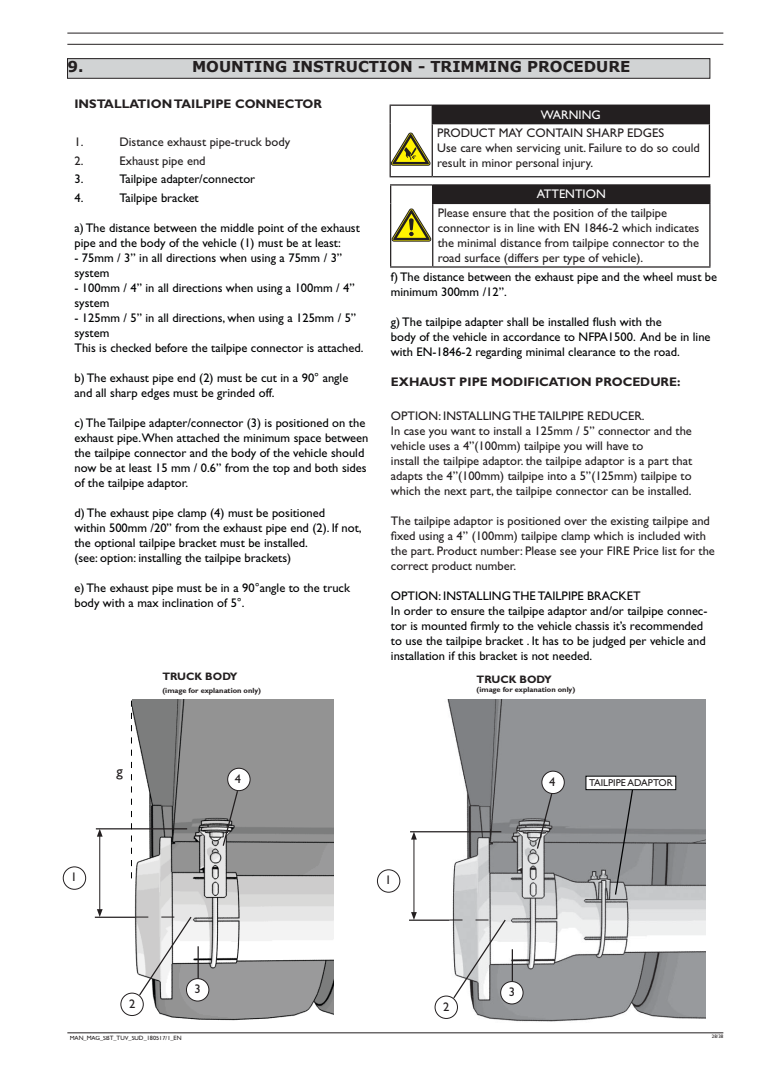
<style>
.page{position:relative;width:773px;height:1081px;background:#fff}
.page>*{position:absolute;margin:0;border:0;box-sizing:border-box;transform-origin:0 0}
.t1{font:700 15px "Verdana";color:#231f20}
.t2{font:15px "Gill Sans Std";color:#231f20}
.t3{font:12.5px/15px "Gill Sans Std";color:#010203}
.t4{font:12.5px/15px "Gill Sans Std";color:#231f20}
.t5{font:700 12.5px "Gill Sans Std";color:#231f20}
.t6{font:12.5px "Gill Sans Std";color:#fff}
.t7{font:700 10.88px "Gill Sans Std";color:#231f20}
.t8{font:10px "Gill Sans Std";color:#231f20}
.t9{font:700 7.5px "Gill Sans Std";color:#231f20}
.t10{font:6.25px "Gill Sans Std";color:#231f20}
.t11{font:5px "Gill Sans Std";color:#231f20}
</style>
<div class="page">
<img style="left:132px;top:699px;width:201px;height:322px">
<svg style="left:222px;top:789px;width:17px;height:58px"></svg>
<hr style="left:96px;top:828px;width:91px;height:1px;background:#231f20">
<hr style="left:197px;top:946px;width:2px;height:33px;background:#231f20">
<div style="left:186px;top:978px;width:23px;height:23px;background:#fff;border-radius:50%"></div>
<div style="left:186px;top:978px;width:23px;height:23px;border:1px solid #231f20;border-radius:50%"></div>
<div style="left:120px;top:993px;width:24px;height:23px;border:1px solid #231f20;border-radius:50%"></div>
<div style="left:63px;top:866px;width:23px;height:23px;border:1px solid #231f20;border-radius:50%"></div>
<div style="left:228px;top:768px;width:22px;height:22px;background:#fff;border-radius:50%"></div>
<div style="left:227px;top:768px;width:23px;height:23px;border:1px solid #231f20;border-radius:50%"></div>
<div style="left:67px;top:59px;width:642px;height:19px;background:#d1d3d4"></div>
<div style="left:67px;top:58px;width:643px;height:20px;border:1px solid #231f20"></div>
<div style="left:432px;top:105px;width:277px;height:19px;background:#231f20"></div>
<hr style="left:389px;top:105px;width:43px;height:1px;background:#231f20">
<svg style="left:389px;top:106px;width:2px;height:18px"></svg>
<hr style="left:432px;top:105px;width:278px;height:1px;background:#231f20">
<svg style="left:431px;top:106px;width:1px;height:17px"></svg>
<svg style="left:709px;top:106px;width:1px;height:17px"></svg>
<hr style="left:389px;top:124px;width:2px;height:52px;background:#231f20">
<hr style="left:431px;top:123px;width:279px;height:1px;background:#231f20">
<hr style="left:431px;top:124px;width:2px;height:52px;background:#231f20">
<hr style="left:708px;top:124px;width:2px;height:52px;background:#231f20">
<hr style="left:389px;top:176px;width:43px;height:1px;background:#231f20">
<hr style="left:432px;top:176px;width:278px;height:1px;background:#231f20">
<svg style="left:391px;top:133px;width:39px;height:32px"></svg>
<hr style="left:95px;top:916px;width:40px;height:2px;background:#231f20">
<hr style="left:99px;top:834px;width:1px;height:77px;background:#231f20">
<svg style="left:97px;top:829px;width:6px;height:7px"></svg>
<svg style="left:97px;top:909px;width:6px;height:8px"></svg>
<svg style="left:135px;top:915px;width:58px;height:81px"></svg>
<img style="left:426px;top:700px;width:279px;height:322px">
<svg style="left:536px;top:792px;width:17px;height:58px"></svg>
<hr style="left:410px;top:831px;width:91px;height:1px;background:#231f20">
<hr style="left:511px;top:949px;width:2px;height:32px;background:#231f20">
<div style="left:500px;top:981px;width:23px;height:23px;background:#fff;border-radius:50%"></div>
<div style="left:500px;top:981px;width:23px;height:23px;border:1px solid #231f20;border-radius:50%"></div>
<div style="left:434px;top:995px;width:23px;height:24px;border:1px solid #231f20;border-radius:50%"></div>
<div style="left:377px;top:869px;width:23px;height:23px;border:1px solid #231f20;border-radius:50%"></div>
<div style="left:541px;top:771px;width:23px;height:22px;background:#fff;border-radius:50%"></div>
<div style="left:541px;top:771px;width:23px;height:23px;border:1px solid #231f20;border-radius:50%"></div>
<hr style="left:409px;top:919px;width:40px;height:2px;background:#231f20">
<hr style="left:413px;top:837px;width:1px;height:77px;background:#231f20">
<svg style="left:411px;top:831px;width:6px;height:8px"></svg>
<svg style="left:411px;top:912px;width:6px;height:8px"></svg>
<svg style="left:449px;top:918px;width:58px;height:81px"></svg>
<svg style="left:614px;top:790px;width:20px;height:106px;background:#8a8c8e"></svg>
<div style="left:586px;top:776px;width:89px;height:13px;background:#fff"></div>
<div style="left:585px;top:776px;width:91px;height:14px;border:1px solid #010203"></div>
<svg style="left:131px;top:700px;width:1px;height:178px"></svg>
<hr style="left:67px;top:44px;width:656px;height:1px;background:#231f20">
<hr style="left:67px;top:33px;width:656px;height:1px;background:#231f20">
<hr style="left:67px;top:1032px;width:656px;height:1px;background:#231f20">
<div style="left:432px;top:185px;width:277px;height:18px;background:#231f20"></div>
<hr style="left:390px;top:184px;width:42px;height:2px;background:#231f20">
<svg style="left:390px;top:186px;width:1px;height:17px"></svg>
<hr style="left:432px;top:184px;width:278px;height:2px;background:#231f20">
<svg style="left:709px;top:186px;width:1px;height:17px"></svg>
<hr style="left:390px;top:203px;width:1px;height:63px;background:#231f20">
<hr style="left:432px;top:203px;width:278px;height:1px;background:#231f20">
<hr style="left:432px;top:204px;width:1px;height:62px;background:#231f20">
<hr style="left:709px;top:204px;width:1px;height:62px;background:#231f20">
<hr style="left:390px;top:266px;width:42px;height:2px;background:#231f20">
<hr style="left:432px;top:266px;width:278px;height:2px;background:#231f20">
<svg style="left:392px;top:209px;width:39px;height:32px"></svg>
<p class="t1" style="left:67px;top:56px;width:18px">9.</p>
<p class="t1" style="left:192px;top:56px;width:440px">MOUNTING INSTRUCTION - TRIMMING PROCEDURE</p>
<p class="t5" style="left:74px;top:97px;width:249px">INSTALLATION TAILPIPE CONNECTOR</p>
<p class="t4" style="left:74px;top:134px;width:10px">1.</p>
<p class="t4" style="left:119px;top:134px;width:172px">Distance exhaust pipe-truck body</p>
<p class="t4" style="left:74px;top:153px;width:10px">2.</p>
<p class="t4" style="left:119px;top:153px;width:88px">Exhaust pipe end</p>
<p class="t3" style="left:74px;top:172px;width:10px">3.</p>
<p class="t3" style="left:119px;top:172px;width:137px">Tailpipe adapter/connector</p>
<p class="t3" style="left:74px;top:190px;width:10px">4.</p>
<p class="t3" style="left:119px;top:190px;width:81px">Tailpipe bracket</p>
<p class="t3" style="left:74px;top:220px;width:287px">a) The distance between the middle point of the exhaust pipe and the body of the vehicle (1) must be at least:</p>
<p class="t3" style="left:74px;top:250px;width:269px">- 75mm / 3” in all directions when using a 75mm / 3” system</p>
<p class="t3" style="left:74px;top:280px;width:282px">- 100mm / 4” in all directions when using a 100mm / 4” system</p>
<p class="t3" style="left:74px;top:310px;width:291px">- 125mm / 5” in all directions, when using a 125mm / 5” system<br>This is checked before the tailpipe connector is attached.</p>
<p class="t3" style="left:74px;top:370px;width:275px">b) The exhaust pipe end (2) must be cut in a 90° angle and all sharp edges must be grinded off.</p>
<p class="t3" style="left:74px;top:415px;width:295px">c) The Tailpipe adapter/connector (3) is positioned on the exhaust pipe.When attached the minimum space between the tailpipe connector and the body of the vehicle should now be at least 15 mm / 0.6” from the top and both sides of the tailpipe adaptor.</p>
<p class="t3" style="left:74px;top:505px;width:288px">d) The exhaust pipe clamp (4) must be positioned<br>within 500mm /20” from the exhaust pipe end (2). If not, the optional tailpipe bracket must be installed.<br>(see: option: installing the tailpipe brackets)</p>
<p class="t3" style="left:74px;top:580px;width:277px">e) The exhaust pipe must be in a 90°angle to the truck body with a max inclination of 5°.</p>
<p class="t7" style="left:162px;top:670px;width:77px">TRUCK BODY</p>
<p class="t9" style="left:162px;top:686px;width:100px">(image for explanation only)</p>
<p class="t6" style="left:541px;top:107px;width:61px">WARNING</p>
<p class="t4" style="left:437px;top:126px;width:264px">PRODUCT MAY CONTAIN SHARP EDGES<br>Use care when servicing unit. Failure to do so could result in minor personal injury.</p>
<p class="t6" style="left:536px;top:187px;width:70px">ATTENTION</p>
<p class="t4" style="left:437px;top:205px;width:263px">Please ensure that the position of the tailpipe connector is in line with EN 1846-2 which indicates the minimal distance from tailpipe connector to the road surface (differs per type of vehicle).</p>
<p class="t3" style="left:391px;top:270px;width:328px">f) The distance between the exhaust pipe and the wheel must be minimum 300mm /12”.</p>
<p class="t3" style="left:391px;top:315px;width:321px">g) The tailpipe adapter shall be installed flush with the<br>body of the vehicle in accordance to NFPA1500. And be in line with EN-1846-2 regarding minimal clearance to the road.</p>
<p class="t5" style="left:391px;top:375px;width:291px">EXHAUST PIPE MODIFICATION PROCEDURE:</p>
<p class="t4" style="left:391px;top:408px;width:303px">OPTION: INSTALLING THE TAILPIPE REDUCER.<br>In case you want to install a 125mm / 5” connector and the vehicle uses a 4”(100mm) tailpipe you will have to<br>install the tailpipe adaptor. the tailpipe adaptor is a part that adapts the 4”(100mm) tailpipe into a 5”(125mm) tailpipe to which the next part, the tailpipe connector can be installed.</p>
<p class="t4" style="left:391px;top:513px;width:325px">The tailpipe adaptor is positioned over the existing tailpipe and fixed using a 4” (100mm) tailpipe clamp which is included with the part. Product number: Please see your FIRE Price list for the correct product number.</p>
<p class="t3" style="left:391px;top:588px;width:318px">OPTION: INSTALLING THE TAILPIPE BRACKET<br>In order to ensure the tailpipe adaptor and/or tailpipe connec&shy;tor is mounted firmly to the vehicle chassis it’s recommended to use the tailpipe bracket . It has to be judged per vehicle and installation if this bracket is not needed.</p>
<p class="t7" style="left:476px;top:673px;width:77px">TRUCK BODY</p>
<p class="t9" style="left:476px;top:685px;width:100px">(image for explanation only)</p>
<p class="t2" style="left:116px;top:763px;width:8px">g</p>
<p class="t4" style="left:235px;top:771px;width:8px">4</p>
<p class="t4" style="left:549px;top:774px;width:8px">4</p>
<p class="t8" style="left:589px;top:777px;width:85px">TAILPIPE ADAPTOR</p>
<p class="t4" style="left:71px;top:869px;width:8px">1</p>
<p class="t4" style="left:385px;top:872px;width:8px">1</p>
<p class="t4" style="left:129px;top:996px;width:8px">2</p>
<p class="t4" style="left:195px;top:981px;width:8px">3</p>
<p class="t4" style="left:443px;top:999px;width:8px">2</p>
<p class="t4" style="left:508px;top:984px;width:8px">3</p>
<p class="t11" style="left:73px;top:1034px;width:49px">PUM_SBT_091102_EN</p>
<p class="t11" style="left:711px;top:1033px;width:13px">28/38</p>
<p class="t10" style="left:70px;top:1034px;width:113px">MAN_MAG_SBT_TUV_SUD_180517/1_EN</p>
</div>
